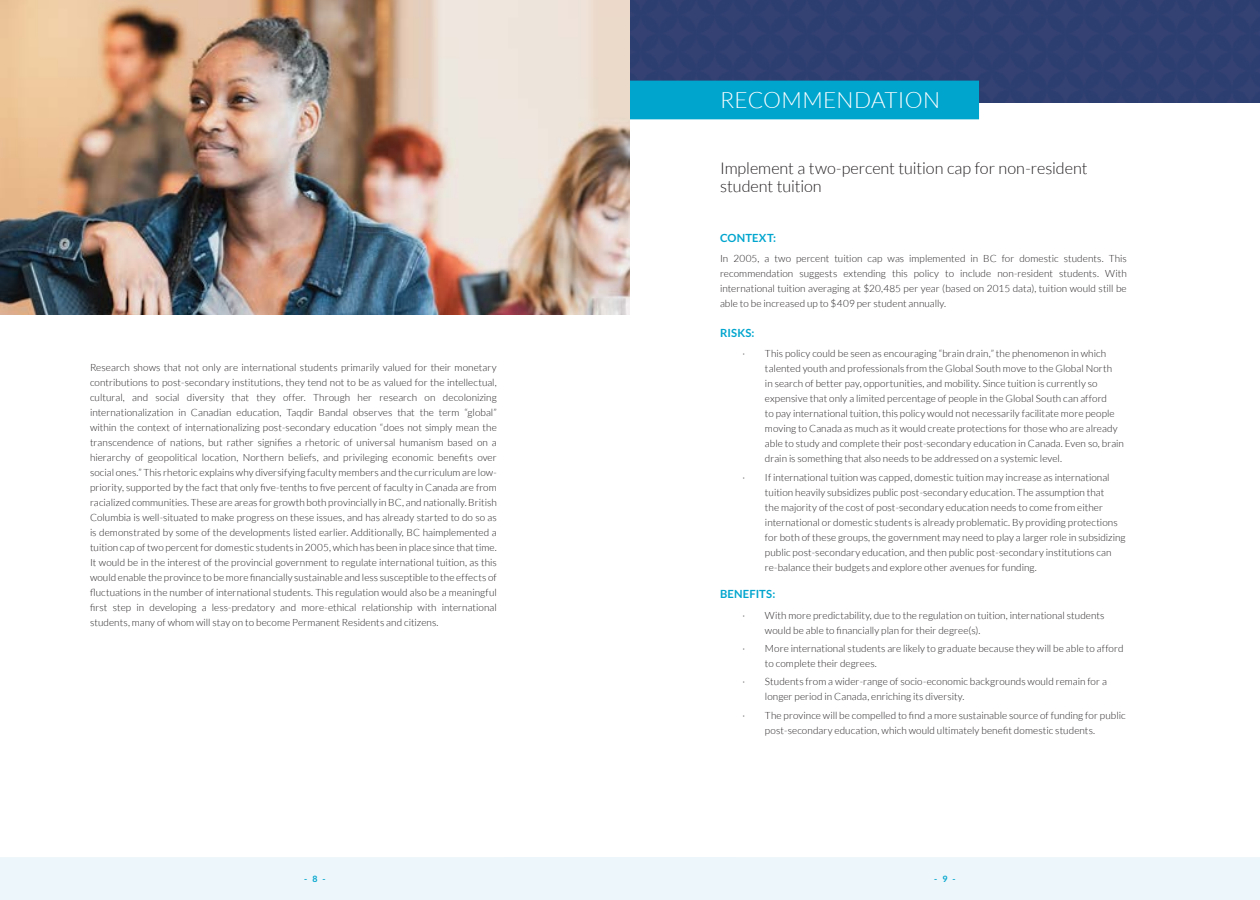
<style>
.page{position:relative;width:1260px;height:900px;background:#fff}
.page>*{position:absolute;margin:0;border:0;box-sizing:border-box;transform-origin:0 0}
.t1{font:300 22.5px "Lato";letter-spacing:.015em;color:#fff}
.t2{font:300 16.25px/17.5px "Lato";letter-spacing:-.005em;color:#231f20}
.t3{font:700 11.25px "Lato";letter-spacing:.015em;color:#00a5ce}
.t4{font:300 10px/15px "Lato";letter-spacing:.005em;color:#231f20}
.t5{font:700 8.75px "Lato";color:#00a5ce}
</style>
<div class="page">
<div style="left:0;top:857px;width:737px;height:43px;background:#edf6fa"></div>
<div style="left:506px;top:857px;width:754px;height:43px;background:#edf6fa"></div>
<img style="left:0;top:0;width:630px;height:315px">
<div style="left:630px;top:0;width:630px;height:102px;background:#2d3e70"></div>
<div style="left:630px;top:81px;width:349px;height:38px;background:#00a5ce"></div>
<h1 class="t1" style="left:720px;top:88px;width:222px">RECOMMENDATION</h1>
<p class="t4" style="left:90px;top:360px;width:408px;text-align:justify">Research shows that not only are international students primarily valued for their monetary contributions to post-secondary institutions, they tend not to be as valued for the intellectual, cultural, and social diversity that they offer. Through her research on decolonizing internationalization in Canadian education, Taqdir Bandal observes that the term “global” within the context of internationalizing post-secondary education “does not simply mean the transcendence of nations, but rather signifies a rhetoric of universal humanism based on a hierarchy of geopolitical location, Northern beliefs, and privileging economic benefits over social ones.” This rhetoric explains why diversifying faculty members and the curriculum are low&shy;priority, supported by the fact that only five-tenths to five percent of faculty in Canada are from racialized communities. These are areas for growth both provincially in BC, and nationally. British Columbia is well-situated to make progress on these issues, and has already started to do so as is demonstrated by some of the developments listed earlier. Additionally, BC haimplemented a tuition cap of two percent for domestic students in 2005, which has been in place since that time.<br>It would be in the interest of the provincial government to regulate international tuition, as this would enable the province to be more financially sustainable and less susceptible to the effects of fluctuations in the number of international students. This regulation would also be a meaningful first step in developing a less-predatory and more-ethical relationship with international students, many of whom will stay on to become Permanent Residents and citizens.</p>
<h2 class="t2" style="left:720px;top:160px;width:369px">Implement a two-percent tuition cap for non-resident student tuition</h2>
<p class="t3" style="left:720px;top:231px;width:58px">CONTEXT:</p>
<p class="t4" style="left:720px;top:251px;width:408px;text-align:justify">In 2005, a two percent tuition cap was implemented in BC for domestic students. This recommendation suggests extending this policy to include non-resident students. With international tuition averaging at $20,485 per year (based on 2015 data), tuition would still be able to be increased up to $409 per student annually.</p>
<p class="t3" style="left:720px;top:326px;width:36px">RISKS:</p>
<p class="t4" style="left:765px;top:346px;width:361px;text-indent:-22px">· This policy could be seen as encouraging “brain drain,” the phenomenon in which talented youth and professionals from the Global South move to the Global North<br>in search of better pay, opportunities, and mobility. Since tuition is currently so expensive that only a limited percentage of people in the Global South can afford<br>to pay international tuition, this policy would not necessarily facilitate more people moving to Canada as much as it would create protections for those who are already able to study and complete their post-secondary education in Canada. Even so, brain drain is something that also needs to be addressed on a systemic level.</p>
<p class="t4" style="left:765px;top:470px;width:362px;text-indent:-22px">· If international tuition was capped, domestic tuition may increase as international tuition heavily subsidizes public post-secondary education. The assumption that<br>the majority of the cost of post-secondary education needs to come from either international or domestic students is already problematic. By providing protections for both of these groups, the government may need to play a larger role in subsidizing public post-secondary education, and then public post-secondary institutions can re-balance their budgets and explore other avenues for funding.</p>
<p class="t3" style="left:720px;top:587px;width:57px">BENEFITS:</p>
<p class="t4" style="left:765px;top:608px;width:341px;text-indent:-22px">· With more predictability, due to the regulation on tuition, international students would be able to financially plan for their degree(s).</p>
<p class="t4" style="left:765px;top:641px;width:360px;text-indent:-22px">· More international students are likely to graduate because they will be able to afford to complete their degrees.</p>
<p class="t4" style="left:765px;top:674px;width:343px;text-indent:-22px">· Students from a wider-range of socio-economic backgrounds would remain for a longer period in Canada, enriching its diversity.</p>
<p class="t4" style="left:765px;top:708px;width:362px;text-indent:-22px">· The province will be compelled to find a more sustainable source of funding for public post-secondary education, which would ultimately benefit domestic students.</p>
<p class="t5" style="left:304px;top:873px;width:23px">- 8 -</p>
<p class="t5" style="left:934px;top:873px;width:23px">- 9 -</p>
</div>
